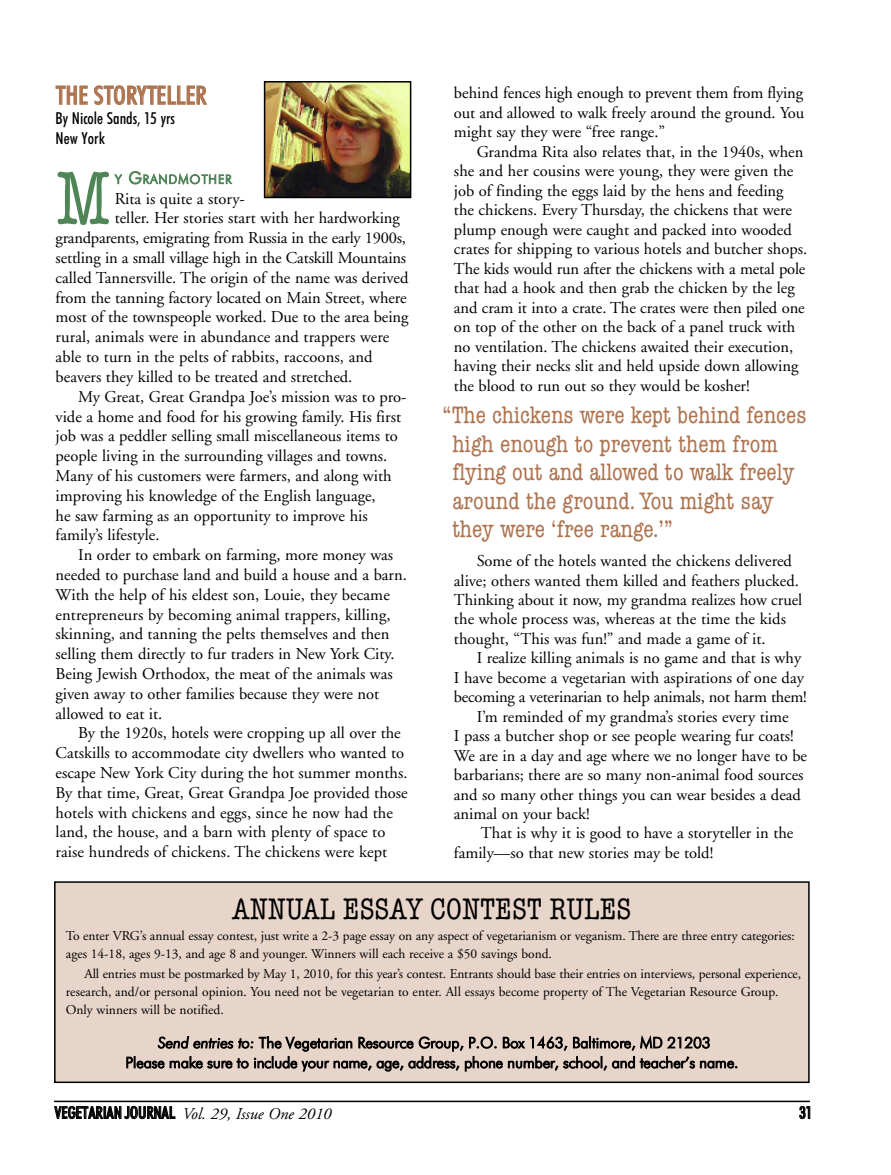
<style>
.page{position:relative;width:891px;height:1175px;background:#fff}
.page>*{position:absolute;margin:0;border:0;box-sizing:border-box;transform-origin:0 0}
.t1{font:75.15px "Amer Type Cnd";color:#508557}
.t2{font:30px "Amer Type Cnd";color:#000}
.t3{font:25.5px "Futuri Condensed Regular SWFTE";letter-spacing:.005em;color:#ae7450}
.t4{font:24px/28.5px "Amer Type Cnd";color:#ae7450}
.t5{font:16.5px/19.5px "Adobe Garamond";color:#000}
.t6{font:italic 16.5px "Adobe Garamond";color:#000}
.t7{font:16.5px/19.8px "Futuri Condensed Regular SWFTE";color:#000}
.t8{font:15px/19.8px "Futuri Light Regular SWFTE";letter-spacing:-.005em;color:#000;text-align:center}
.t9{font:13.5px/18px "Adobe Garamond";letter-spacing:-.005em;color:#000}
.t10{font:12.3px "Futuri Light Regular SWFTE";letter-spacing:.075em;color:#508557}
.s1{font-size:16.5px}
.s2{font-family:"Futuri Light Italic SWFTE"}
.s3{font-family:"Futuri Condensed Regular SWFTE";font-style:normal}
</style>
<div class="page">
<hr style="left:54px;top:1100px;width:756px;height:2px;background:#000">
<img style="left:267px;top:84px;width:141px;height:111px">
<div style="left:264px;top:81px;width:147px;height:117px;border:2px solid #000"></div>
<div style="left:55px;top:882px;width:754px;height:200px;background:#e7d5ca"></div>
<div style="left:54px;top:881px;width:756px;height:202px;border:2px solid #000"></div>
<h3 class="t3" style="left:56px;top:80px;width:152px">THE STORYTELLER</h3>
<p class="t7" style="left:56px;top:108px;width:121px">By Nicole Sands, 15 yrs<br>New York</p>
<h1 class="t1" style="left:56px;top:157px;width:57px">M</h1>
<p class="t10" style="left:115px;top:172px;width:118px">Y <span class="s1">G</span>RANDMOTHER</p>
<p class="t5" style="left:454px;top:84px;width:352px;text-align:justify">behind fences high enough to prevent them from flying out and allowed to walk freely around the ground. You might say they were “free range.”</p>
<p class="t5" style="left:454px;top:143px;width:355px;text-indent:23px">Grandma Rita also relates that, in the 1940s, when she and her cousins were young, they were given the job of finding the eggs laid by the hens and feeding the chickens. Every Thursday, the chickens that were plump enough were caught and packed into wooded crates for shipping to various hotels and butcher shops.<br>The kids would run after the chickens with a metal pole that had a hook and then grab the chicken by the leg and cram it into a crate. The crates were then piled one on top of the other on the back of a panel truck with no ventilation. The chickens awaited their execution, having their necks slit and held upside down allowing the blood to run out so they would be kosher!</p>
<p class="t5" style="left:115px;top:190px;width:132px">Rita is quite a story-</p>
<p class="t5" style="left:115px;top:210px;width:287px">teller. Her stories start with her hardworking</p>
<p class="t5" style="left:56px;top:230px;width:352px">grandparents, emigrating from Russia in the early 1900s,</p>
<p class="t5" style="left:56px;top:249px;width:352px">settling in a small village high in the Catskill Mountains</p>
<p class="t5" style="left:56px;top:269px;width:354px">called Tannersville. The origin of the name was derived</p>
<p class="t5" style="left:56px;top:289px;width:353px">from the tanning factory located on Main Street, where</p>
<p class="t5" style="left:56px;top:309px;width:354px">most of the townspeople worked. Due to the area being</p>
<p class="t5" style="left:56px;top:329px;width:335px">rural, animals were in abundance and trappers were</p>
<p class="t5" style="left:56px;top:348px;width:318px">able to turn in the pelts of rabbits, raccoons, and</p>
<p class="t5" style="left:56px;top:368px;width:298px">beavers they killed to be treated and stretched.</p>
<p class="t5" style="left:78px;top:388px;width:330px">My Great, Great Grandpa Joe’s mission was to pro-</p>
<p class="t5" style="left:56px;top:408px;width:347px">vide a home and food for his growing family. His first</p>
<p class="t5" style="left:56px;top:428px;width:344px">job was a peddler selling small miscellaneous items to</p>
<p class="t5" style="left:56px;top:447px;width:333px">people living in the surrounding villages and towns.</p>
<p class="t5" style="left:56px;top:467px;width:338px">Many of his customers were farmers, and along with</p>
<p class="t5" style="left:56px;top:487px;width:322px">improving his knowledge of the English language,</p>
<p class="t5" style="left:56px;top:507px;width:314px">he saw farming as an opportunity to improve his</p>
<p class="t5" style="left:56px;top:527px;width:105px">family’s lifestyle.</p>
<p class="t5" style="left:78px;top:546px;width:316px">In order to embark on farming, more money was</p>
<p class="t5" style="left:56px;top:566px;width:353px">needed to purchase land and build a house and a barn.</p>
<p class="t5" style="left:56px;top:586px;width:336px">With the help of his eldest son, Louie, they became</p>
<p class="t5" style="left:56px;top:606px;width:336px">entrepreneurs by becoming animal trappers, killing,</p>
<p class="t5" style="left:56px;top:626px;width:335px">skinning, and tanning the pelts themselves and then</p>
<p class="t5" style="left:56px;top:645px;width:340px">selling them directly to fur traders in New York City.</p>
<p class="t5" style="left:56px;top:665px;width:339px">Being Jewish Orthodox, the meat of the animals was</p>
<p class="t5" style="left:56px;top:685px;width:325px">given away to other families because they were not</p>
<p class="t5" style="left:56px;top:705px;width:108px">allowed to eat it.</p>
<p class="t5" style="left:78px;top:725px;width:324px">By the 1920s, hotels were cropping up all over the</p>
<p class="t5" style="left:56px;top:744px;width:350px">Catskills to accommodate city dwellers who wanted to</p>
<p class="t5" style="left:56px;top:764px;width:353px">escape New York City during the hot summer months.</p>
<p class="t5" style="left:56px;top:784px;width:354px">By that time, Great, Great Grandpa Joe provided those</p>
<p class="t5" style="left:56px;top:804px;width:339px">hotels with chickens and eggs, since he now had the</p>
<p class="t5" style="left:56px;top:824px;width:331px">land, the house, and a barn with plenty of space to</p>
<p class="t5" style="left:56px;top:843px;width:333px">raise hundreds of chickens. The chickens were kept</p>
<h3 class="t4" style="left:452px;top:401px;width:356px;text-indent:-10px">“The chickens were kept behind fences high enough to prevent them from flying out and allowed to walk freely around the ground. You might say they were ‘free range.’”</h3>
<p class="t5" style="left:454px;top:552px;width:350px;text-indent:23px">Some of the hotels wanted the chickens delivered alive; others wanted them killed and feathers plucked.<br>Thinking about it now, my grandma realizes how cruel the whole process was, whereas at the time the kids thought, “This was fun!” and made a game of it.</p>
<p class="t5" style="left:477px;top:650px;width:326px">I realize killing animals is no game and that is why</p>
<p class="t5" style="left:454px;top:669px;width:351px">I have become a vegetarian with aspirations of one day</p>
<p class="t5" style="left:454px;top:688px;width:354px">becoming a veterinarian to help animals, not harm them!</p>
<p class="t5" style="left:477px;top:708px;width:313px">I’m reminded of my grandma’s stories every time</p>
<p class="t5" style="left:454px;top:727px;width:341px">I pass a butcher shop or see people wearing fur coats!</p>
<p class="t5" style="left:454px;top:747px;width:355px">We are in a day and age where we no longer have to be</p>
<p class="t5" style="left:454px;top:766px;width:351px">barbarians; there are so many non-animal food sources</p>
<p class="t5" style="left:454px;top:786px;width:348px">and so many other things you can wear besides a dead</p>
<p class="t5" style="left:454px;top:805px;width:137px">animal on your back!</p>
<p class="t5" style="left:481px;top:825px;width:314px">That is why it is good to have a storyteller in the</p>
<p class="t5" style="left:454px;top:844px;width:261px">family—so that new stories may be told!</p>
<h2 class="t2" style="left:232px;top:892px;width:401px">ANNUAL ESSAY CONTEST RULES</h2>
<p class="t9" style="left:66px;top:927px;width:730px">To enter VRG’s annual essay contest, just write a 2-3 page essay on any aspect of vegetarianism or veganism. There are three entry categories: ages 14-18, ages 9-13, and age 8 and younger. Winners will each receive a $50 savings bond.</p>
<p class="t9" style="left:66px;top:965px;width:737px;text-indent:19px">All entries must be postmarked by May 1, 2010, for this year’s contest. Entrants should base their entries on interviews, personal experience, research, and/or personal opinion. You need not be vegetarian to enter. All essays become property of The Vegetarian Resource Group.<br>Only winners will be notified.</p>
<p class="t8" style="left:125px;top:1032px;width:614px"><span class="s2">Send entries to:</span> The Vegetarian Resource Group, P.O. Box 1463, Baltimore, MD 21203<br>Please make sure to include your name, age, address, phone number, school, and teacher’s name.</p>
<p class="t6" style="left:55px;top:1107px;width:278px"><span class="s3">VEGETARIAN JOURNAL</span> Vol. 29, Issue One 2010</p>
<p class="t7" style="left:799px;top:1102px;width:14px">31</p>
</div>
